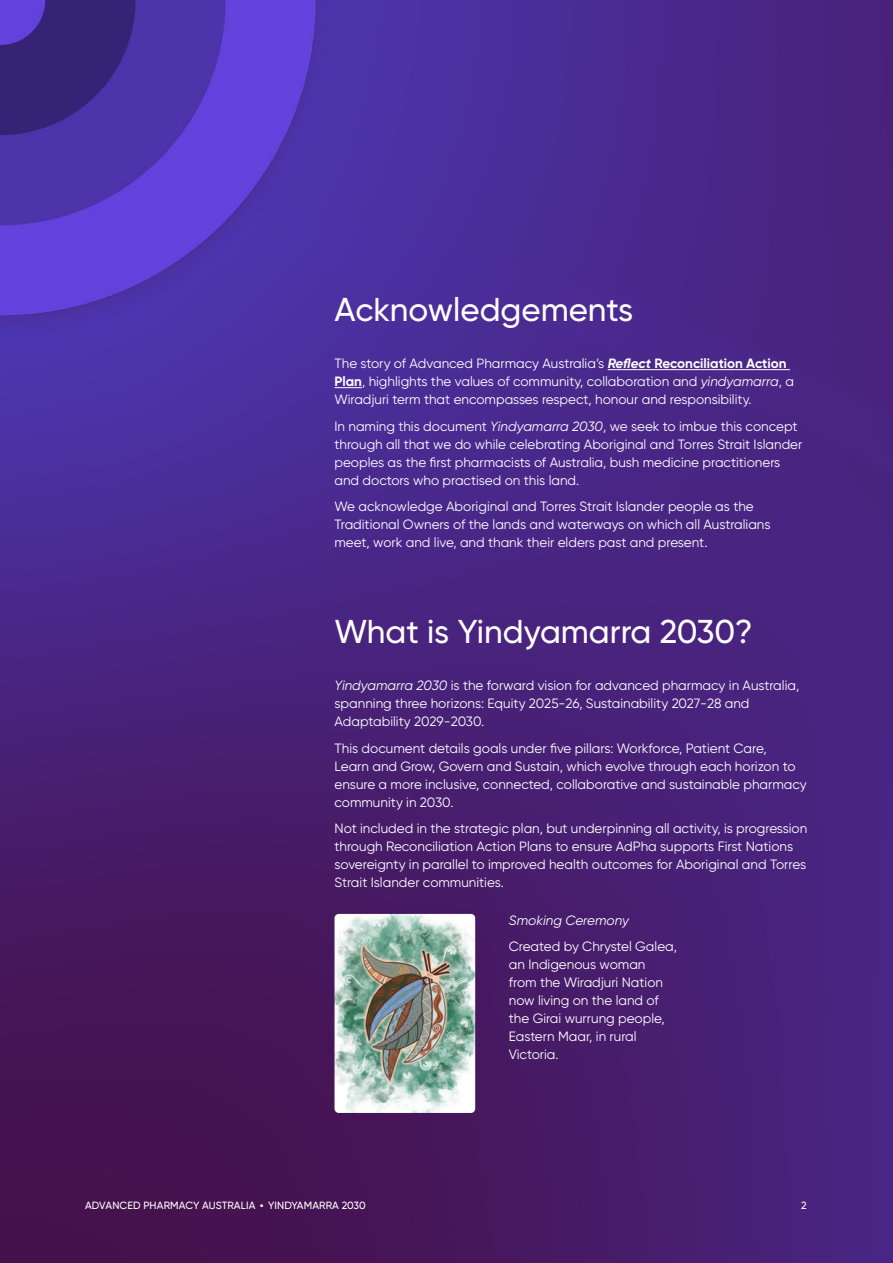
<style>
.page{position:relative;width:893px;height:1263px;background:#fff}
.page>*{position:absolute;margin:0;border:0;box-sizing:border-box;transform-origin:0 0}
.t1{font:500 33px "Gilroy";color:#fff}
.t2{font:13.5px/18px "Gilroy";color:#fff}
.t3{font:italic 13.5px "Gilroy";color:#fff}
.t4{font:500 10.5px "Gilroy";letter-spacing:.01em;color:#fff}
.s1{font-weight:700;font-style:italic}
.s2{font-weight:700}
.s3{font-style:italic}
.s4{font-family:"Manrope";font-weight:200}
</style>
<div class="page">
<img style="left:0;top:0;width:893px;height:1263px">
<hr style="left:608px;top:369px;width:182px;height:1px;background:#fff">
<svg style="left:334px;top:387px;width:28px;height:1px"></svg>
<div style="left:315px;top:903px;width:180px;height:238px;background:#47185e"></div>
<img style="left:334px;top:914px;width:141px;height:199px">
<div style="left:0;top:0;width:333px;height:341px;background:#4b33a9"></div>
<img style="left:0;top:0;width:317px;height:317px">
<h1 class="t1" style="left:334px;top:289px;width:300px">Acknowledgements</h1>
<p class="t2" style="left:334px;top:354px;width:461px">The story of Advanced Pharmacy Australia’s <span class="s1">Reflect</span> <span class="s2">Reconciliation Action<br>Plan</span>, highlights the values of community, collaboration and <span class="s3">yindyamarra</span>, a<br>Wiradjuri term that encompasses respect, honour and responsibility.</p>
<p class="t2" style="left:334px;top:417px;width:469px">In naming this document <span class="s3">Yindyamarra 2030</span>, we seek to imbue this concept through all that we do while celebrating Aboriginal and Torres Strait Islander peoples as the first pharmacists of Australia, bush medicine practitioners and doctors who practised on this land.</p>
<p class="t2" style="left:334px;top:497px;width:438px">We acknowledge Aboriginal and Torres Strait Islander people as the<br>Traditional Owners of the lands and waterways on which all Australians meet, work and live, and thank their elders past and present.</p>
<h1 class="t1" style="left:334px;top:611px;width:420px">What is Yindyamarra 2030?</h1>
<p class="t2" style="left:334px;top:676px;width:466px"><span class="s3">Yindyamarra 2030</span> is the forward vision for advanced pharmacy in Australia, spanning three horizons: Equity 2025-26, Sustainability 2027-28 and<br>Adaptability 2029-2030.</p>
<p class="t2" style="left:334px;top:739px;width:474px">This document details goals under five pillars: Workforce, Patient Care,<br>Learn and Grow, Govern and Sustain, which evolve through each horizon to ensure a more inclusive, connected, collaborative and sustainable pharmacy community in 2030.</p>
<p class="t2" style="left:334px;top:819px;width:474px">Not included in the strategic plan, but underpinning all activity, is progression through Reconciliation Action Plans to ensure AdPha supports First Nations sovereignty in parallel to improved health outcomes for Aboriginal and Torres Strait Islander communities.</p>
<p class="t3" style="left:509px;top:912px;width:122px">Smoking Ceremony</p>
<p class="t2" style="left:509px;top:937px;width:170px">Created by Chrystel Galea, an Indigenous woman<br>from the Wiradjuri Nation now living on the land of the Girai wurrung people,<br>Eastern Maar, in rural<br>Victoria.</p>
<p class="t4" style="left:85px;top:1199px;width:282px">ADVANCED PHARMACY AUSTRALIA <span class="s4">•</span> YINDYAMARRA 2030</p>
<p class="t4" style="left:801px;top:1199px;width:7px">2</p>
</div>
